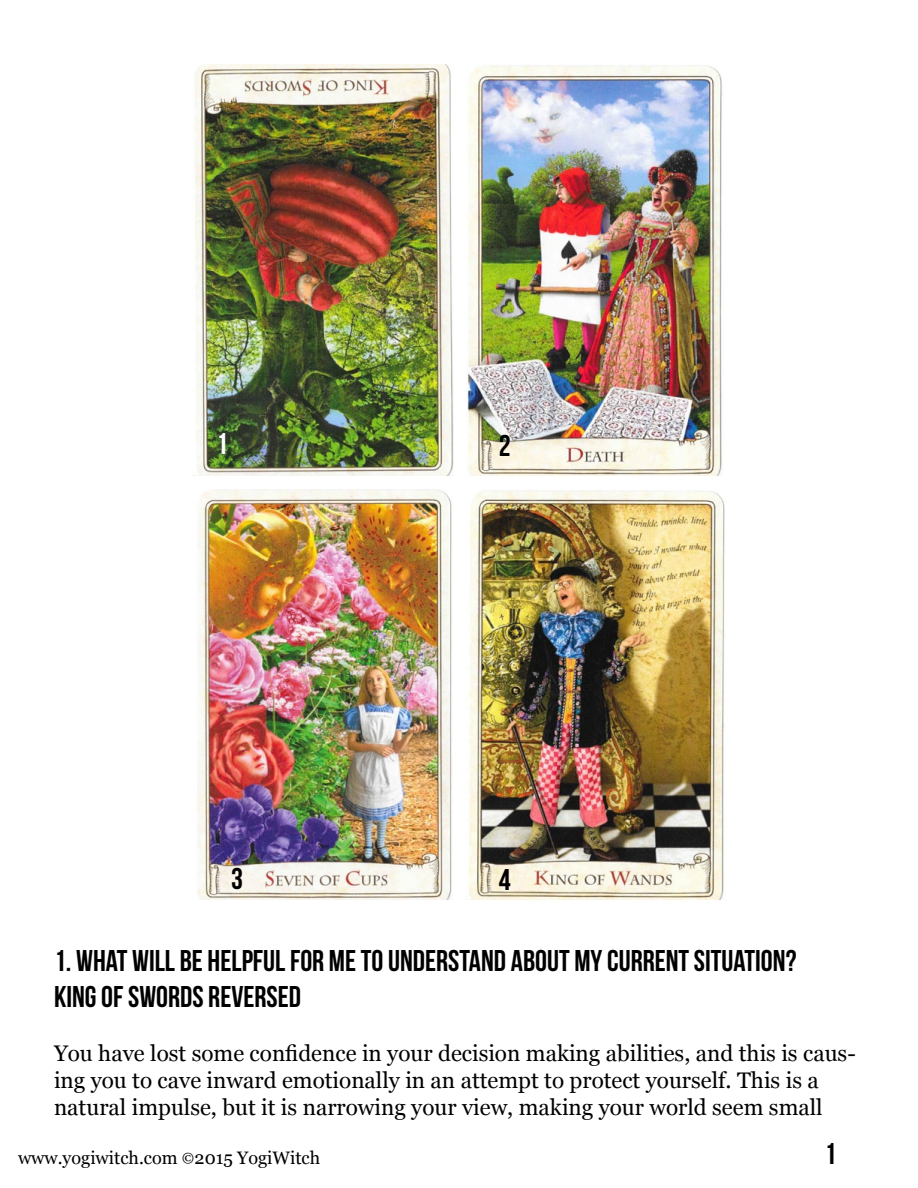
<style>
.page{position:relative;width:918px;height:1188px;background:#fff}
.page>*{position:absolute;margin:0;border:0;box-sizing:border-box;transform-origin:0 0}
.t1{font:30px/36px "Bebas Neue";color:#000}
.t2{font:30px "Bebas Neue";color:#fff}
.t3{font:22.5px/27px "Georgia";color:#000}
.t4{font:18px "Georgia";color:#000}
.s1{font-family:"Minion Pro"}
</style>
<div class="page">
<img style="left:195px;top:65px;width:259px;height:410px">
<img style="left:467px;top:65px;width:255px;height:410px">
<img style="left:197px;top:490px;width:255px;height:410px">
<img style="left:468px;top:490px;width:257px;height:410px">
<h1 class="t2" style="left:216px;top:428px;width:13px">1</h1>
<h1 class="t1" style="left:231px;top:861px;width:13px">3</h1>
<h1 class="t1" style="left:499px;top:427px;width:13px">2</h1>
<h1 class="t1" style="left:499px;top:861px;width:13px">4</h1>
<h1 class="t1" style="left:54px;top:942px;width:744px">1. WHAT WILL BE HELPFUL FOR ME TO UNDERSTAND ABOUT MY CURRENT SITUATION?<br>KING OF SWORDS REVERSED</h1>
<p class="t3" style="left:54px;top:1039px;width:803px">You have lost some confidence in your decision making abilities, and this is caus&shy;ing you to cave inward emotionally in an attempt to protect yourself. This is a natural impulse, but it is narrowing your view, making your world seem small</p>
<p class="t4" style="left:18px;top:1147px;width:304px">www.yogiwitch.com <span class="s1">©</span>2015 YogiWitch</p>
<h1 class="t1" style="left:824px;top:1135px;width:13px">1</h1>
</div>
